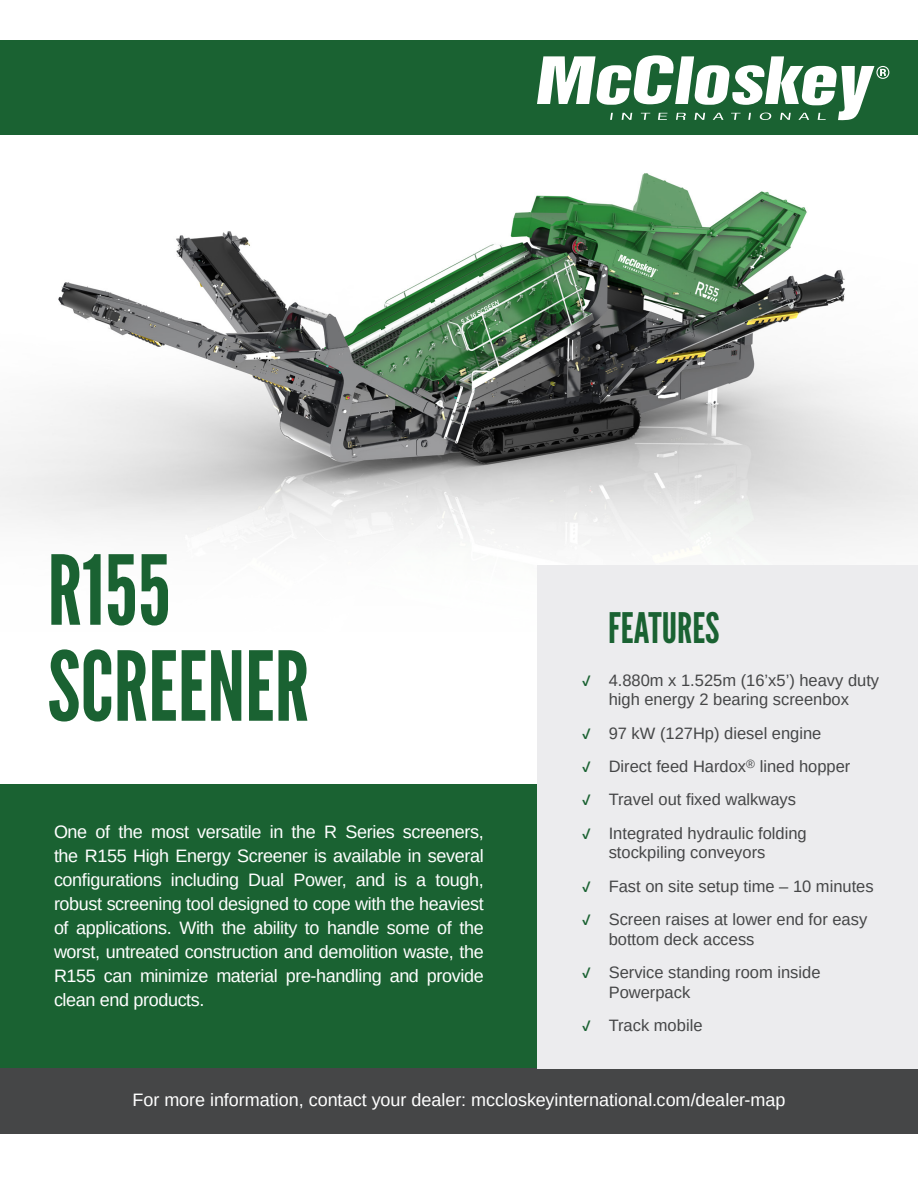
<style>
.page{position:relative;width:918px;height:1188px;background:#fff}
.page>*{position:absolute;margin:0;border:0;box-sizing:border-box;transform-origin:0 0}
.Heading{font:96px "League Gothic";color:#1a6232}
.SubHead{font:42px "League Gothic";color:#1a6232}
.Main{font:18px/24px "Arimo";letter-spacing:-.005em;color:#fff;text-align:justify}
.t1{font:16.5px/19.8px "Arimo";color:#454647}
.s1{font-family:"Interstate";font-size:15px;color:#1a6232}
</style>
<div class="page">
<img style="left:0;top:173px;width:918px;height:380px">
<div style="left:0;top:40px;width:918px;height:95px;background:#1a6232"></div>
<svg style="left:537px;top:55px;width:352px;height:65px"></svg>
<div style="left:0;top:784px;width:537px;height:285px;background:#1a6232"></div>
<div style="left:0;top:1069px;width:918px;height:65px;background:#454647"></div>
<div style="left:537px;top:565px;width:381px;height:504px;background:#ececee"></div>
<p class="Heading" style="left:48px;top:533px;width:124px">R155</p>
<p class="Heading" style="left:48px;top:629px;width:263px">SCREENER</p>
<p class="Main" style="left:54px;top:820px;width:431px">One of the most versatile in the R Series screeners, the R155 High Energy Screener is available in several configurations including Dual Power, and is a tough, robust screening tool designed to cope with the heaviest of applications. With the ability to handle some of the worst, untreated construction and demolition waste, the R155 can minimize material pre-handling and provide clean end products.</p>
<p class="SubHead" style="left:608px;top:603px;width:113px">FEATURES</p>
<p class="t1" style="left:582px;top:670px;width:299px;text-align:center"><span class="s1">√</span> 4.880m x 1.525m (16’x5’) heavy duty high energy 2 bearing screenbox</p>
<p class="t1" style="left:582px;top:723px;width:241px"><span class="s1">√</span> 97 kW (127Hp) diesel engine</p>
<p class="t1" style="left:582px;top:757px;width:270px"><span class="s1">√</span> Direct feed Hardox<sup>®</sup> lined hopper</p>
<p class="t1" style="left:582px;top:790px;width:216px"><span class="s1">√</span> Travel out fixed walkways</p>
<p class="t1" style="left:609px;top:823px;width:200px;text-indent:-27px"><span class="s1">√</span> Integrated hydraulic folding stockpiling conveyors</p>
<p class="t1" style="left:582px;top:876px;width:294px"><span class="s1">√</span> Fast on site setup time – 10 minutes</p>
<p class="t1" style="left:609px;top:910px;width:260px;text-indent:-27px"><span class="s1">√</span> Screen raises at lower end for easy bottom deck access</p>
<p class="t1" style="left:609px;top:963px;width:213px;text-indent:-27px"><span class="s1">√</span> Service standing room inside<br>Powerpack</p>
<p class="t1" style="left:582px;top:1016px;width:122px"><span class="s1">√</span> Track mobile</p>
<p class="Main" style="left:132px;top:1088px;width:655px">For more information, contact your dealer: mccloskeyinternational.com/dealer-map</p>
</div>
